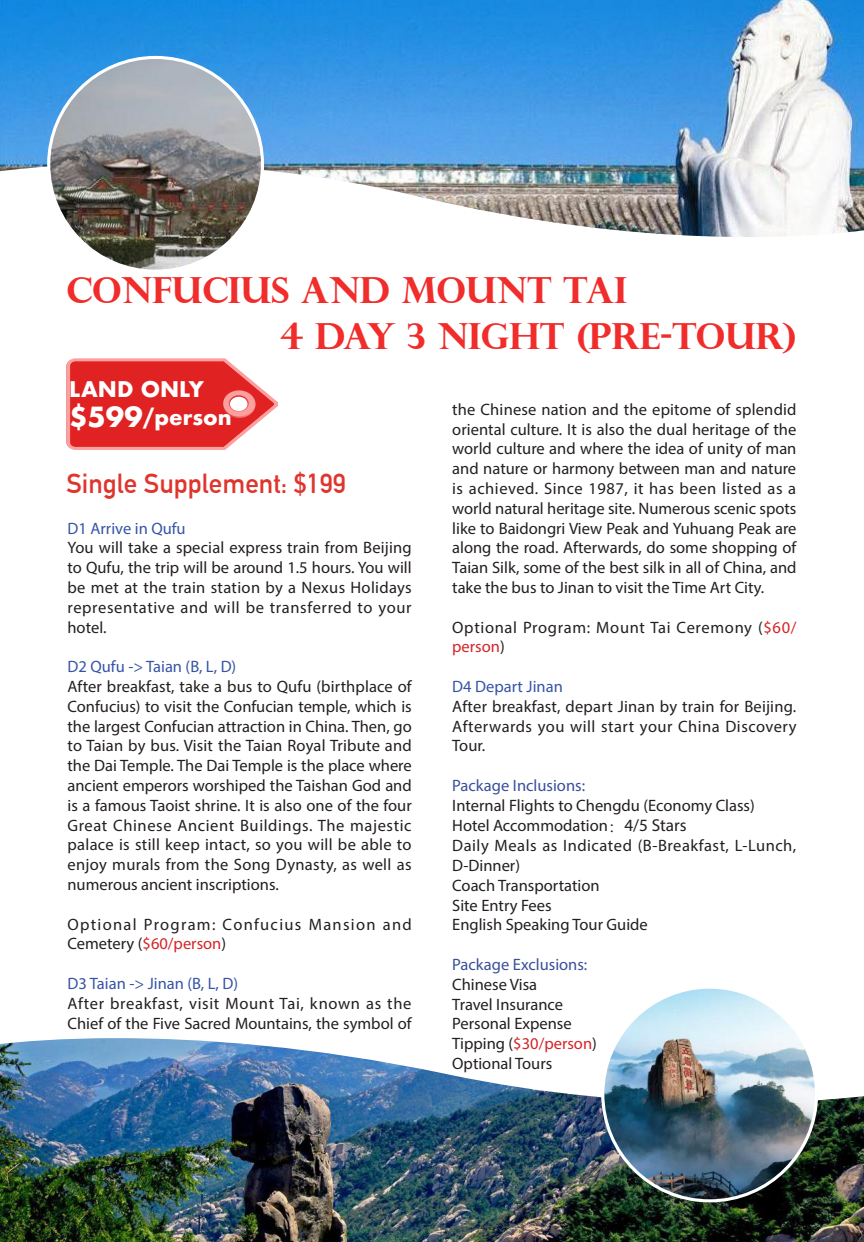
<style>
.page{position:relative;width:864px;height:1242px;background:#fff}
.page>*{position:absolute;margin:0;border:0;box-sizing:border-box;transform-origin:0 0}
.t1{font:700 36px/45.3px "Perpetua Titling";letter-spacing:-.01em;color:#f02d2b}
.t2{font:700 27px "DIN Alternate";color:#df352e}
.t3{font:700 21px/28.2px "Futura";color:#fff}
.t4{font:16.5px/19.8px "Myriad Pro";color:#241f1f;text-align:justify}
.t5{font:16.5px "Myriad Pro";color:#3654a7}
.t6{font:16.5px/19.8px "Myriad Pro";letter-spacing:.08em;color:#241f1f}
.t7{font:16.5px/19.8px "Myriad Pro";letter-spacing:.04em;color:#241f1f}
.t8{font:16.5px "Myriad Pro";color:#39509b}
.s1{font-size:27px}
.s2{color:#d42429}
.s3{font-family:"Adobe Song Std";font-weight:300}
.s4{font-size:17.25px}
</style>
<div class="page">
<img style="left:0;top:0;width:864px;height:237px">
<img style="left:0;top:1038px;width:864px;height:204px">
<img style="left:49px;top:57px;width:213px;height:214px;border-radius:107px">
<img style="left:603px;top:987px;width:214px;height:214px;border-radius:107px">
<svg style="left:66px;top:358px;width:212px;height:92px;background:#e74c4c"></svg>
<h1 class="t1" style="left:280px;top:267px;width:518px;text-indent:-214px">CONFUCIUS AND MOUNT TAI<br>4 DAY 3 NIGHT (PRE-TOUR)</h1>
<p class="t3" style="left:69px;top:375px;width:164px">LAND ONLY <span class="s1">$599</span>/person</p>
<p class="t4" style="left:452px;top:399px;width:346px">the Chinese nation and the epitome of splendid oriental culture. It is also the dual heritage of the world culture and where the idea of unity of man and nature or harmony between man and nature is achieved. Since 1987, it has been listed as a world natural heritage site. Numerous scenic spots like to Baidongri View Peak and Yuhuang Peak are along the road. Afterwards, do some shopping of Taian Silk, some of the best silk in all of China, and take the bus to Jinan to visit the Time Art City.</p>
<p class="t7" style="left:452px;top:617px;width:346px">Optional Program: Mount Tai Ceremony (<span class="s2">$60/ person</span>)</p>
<p class="t5" style="left:452px;top:676px;width:112px">D4 Depart Jinan</p>
<p class="t4" style="left:452px;top:696px;width:346px">After breakfast, depart Jinan by train for Beijing.<br>Afterwards you will start your China Discovery Tour.</p>
<p class="t8" style="left:452px;top:775px;width:134px">Package Inclusions:</p>
<p class="t4" style="left:452px;top:795px;width:346px;text-align:left">Internal Flights to Chengdu (Economy Class)<br>Hotel Accommodation<span class="s3">：</span><span class="s4">4/5 Stars<br></span>Daily Meals as Indicated (B-Breakfast, L-Lunch,<br>D-Dinner)<br>Coach Transportation<br>Site Entry Fees<br>English Speaking Tour Guide</p>
<p class="t8" style="left:452px;top:954px;width:137px">Package Exclusions:</p>
<p class="t4" style="left:452px;top:974px;width:146px;text-align:left">Chinese Visa<br>Travel Insurance<br>Personal Expense<br>Tipping (<span class="s2">$30/person</span>)<br>Optional Tours</p>
<h2 class="t2" style="left:66px;top:463px;width:281px">Single Supplement: $199</h2>
<p class="t5" style="left:68px;top:518px;width:120px">D1 Arrive in Qufu</p>
<p class="t4" style="left:68px;top:538px;width:346px">You will take a special express train from Beijing to Qufu, the trip will be around 1.5 hours. You will be met at the train station by a Nexus Holidays representative and will be transferred to your hotel.</p>
<p class="t5" style="left:68px;top:657px;width:170px">D2 Qufu -&gt; Taian (B, L, D)</p>
<p class="t4" style="left:68px;top:676px;width:346px">After breakfast, take a bus to Qufu (birthplace of Confucius) to visit the Confucian temple, which is the largest Confucian attraction in China. Then, go to Taian by bus. Visit the Taian Royal Tribute and the Dai Temple. The Dai Temple is the place where ancient emperors worshiped the Taishan God and is a famous Taoist shrine. It is also one of the four Great Chinese Ancient Buildings. The majestic palace is still keep intact, so you will be able to enjoy murals from the Song Dynasty, as well as numerous ancient inscriptions.</p>
<p class="t6" style="left:68px;top:914px;width:346px">Optional Program: Confucius Mansion and<br>Cemetery (<span class="s2">$60/person</span>)</p>
<p class="t5" style="left:68px;top:973px;width:172px">D3 Taian -&gt; Jinan (B, L, D)</p>
<p class="t4" style="left:68px;top:993px;width:346px">After breakfast, visit Mount Tai, known as the<br>Chief of the Five Sacred Mountains, the symbol of</p>
</div>
